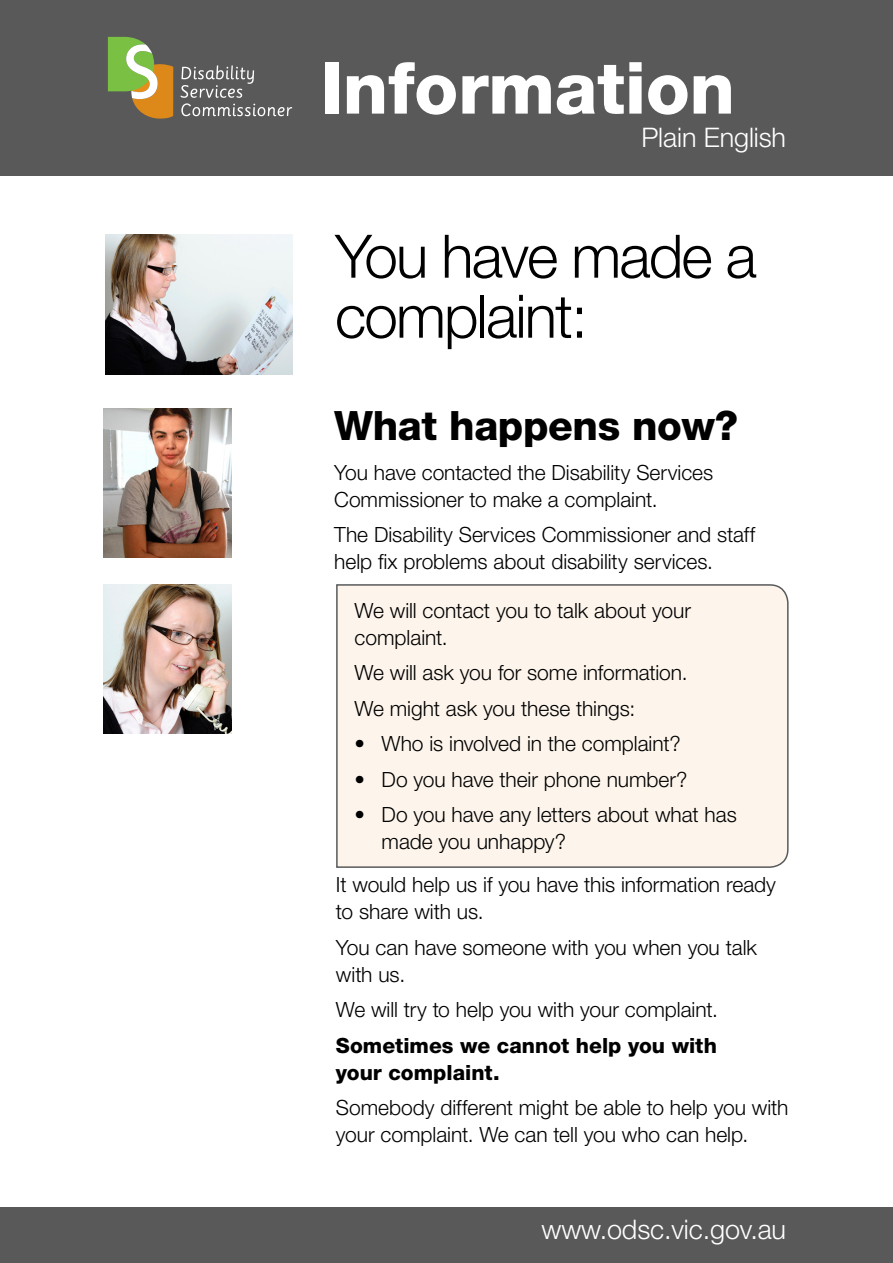
<style>
.page{position:relative;width:893px;height:1263px;background:#fff}
.page>*{position:absolute;margin:0;border:0;box-sizing:border-box;transform-origin:0 0}
.t1{font:800 72px "Helvetica Neue LT Std";letter-spacing:-.005em;color:#fff}
.t2{font:300 60px/60px "Helvetica Neue LT Std";letter-spacing:-.03em;color:#000}
.t3{font:800 40.5px "Helvetica Neue LT Std";letter-spacing:-.01em;color:#000}
.t4{font:300 27px "Helvetica Neue LT Std";letter-spacing:-.005em;color:#fff}
.t5{font:300 21px/27px "Helvetica Neue LT Std";color:#000}
.t6{font:800 21px/27px "Helvetica Neue LT Std";color:#000}
</style>
<div class="page">
<div style="left:0;top:0;width:893px;height:176px;background:#595959"></div>
<svg style="left:108px;top:37px;width:65px;height:82px"></svg>
<svg style="left:181px;top:65px;width:111px;height:51px"></svg>
<div style="left:0;top:1208px;width:893px;height:55px;background:#595959"></div>
<img style="left:103px;top:584px;width:128px;height:149px">
<img style="left:105px;top:235px;width:187px;height:140px">
<div style="left:336px;top:584px;width:453px;height:284px;background:#fdf5ec"></div>
<img style="left:103px;top:408px;width:128px;height:149px">
<h1 class="t1" style="left:320px;top:45px;width:416px">Information</h1>
<p class="t4" style="left:641px;top:121px;width:146px">Plain English</p>
<h2 class="t2" style="left:335px;top:225px;width:423px">You have made a complaint:</h2>
<h3 class="t3" style="left:334px;top:402px;width:405px">What happens now?</h3>
<p class="t5" style="left:334px;top:458px;width:381px">You have contacted the Disability Services<br>Commissioner to make a complaint.</p>
<p class="t5" style="left:334px;top:521px;width:423px">The Disability Services Commissioner and staff help fix problems about disability services.</p>
<p class="t5" style="left:355px;top:596px;width:338px">We will contact you to talk about your complaint.</p>
<p class="t5" style="left:355px;top:654px;width:334px;line-height:35.5px">We will ask you for some information.<br>We might ask you these things:</p>
<p class="t5" style="left:355px;top:730px;width:328px">• Who is involved in the complaint?</p>
<p class="t5" style="left:355px;top:765px;width:334px">• Do you have their phone number?</p>
<p class="t5" style="left:382px;top:801px;width:357px;text-indent:-27px">• Do you have any letters about what has made you unhappy?</p>
<p class="t5" style="left:336px;top:870px;width:442px">It would help us if you have this information ready to share with us.</p>
<p class="t5" style="left:336px;top:933px;width:423px">You can have someone with you when you talk with us.</p>
<p class="t5" style="left:336px;top:995px;width:383px">We will try to help you with your complaint.</p>
<p class="t6" style="left:336px;top:1031px;width:382px">Sometimes we cannot help you with your complaint.</p>
<p class="t5" style="left:336px;top:1094px;width:454px">Somebody different might be able to help you with your complaint. We can tell you who can help.</p>
<p class="t4" style="left:541px;top:1213px;width:246px">www.odsc.vic.gov.au</p>
</div>
